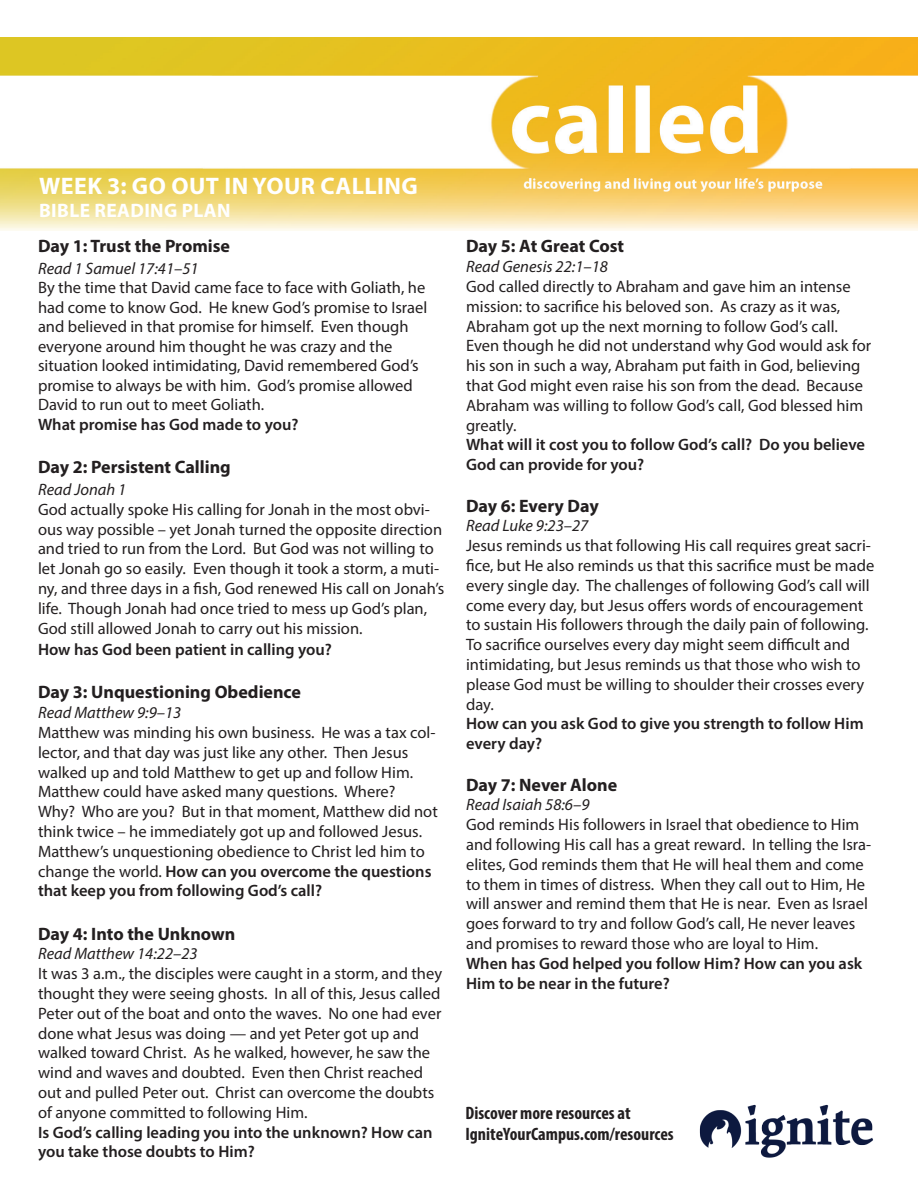
<style>
.page{position:relative;width:918px;height:1188px;background:#fff}
.page>*{position:absolute;margin:0;border:0;box-sizing:border-box;transform-origin:0 0}
.t1{font:700 24px "Myriad Pro";letter-spacing:.02em;color:#fff}
.t2{font:700 19.5px "Myriad Pro";letter-spacing:.02em;color:#fff}
.t3{font:700 18px "Myriad Pro";color:#231f20}
.t4{font:700 condensed 18px "Myriad Pro";color:#231f20}
.t5{font:16.5px/19.8px "Myriad Pro";color:#231f20}
.t6{font:600 16.5px/19.8px "Myriad Pro";color:#231f20}
.t7{font:italic 16.5px "Myriad Pro";color:#231f20}
.s1{font-weight:600}
</style>
<div class="page">
<img style="left:0;top:38px;width:918px;height:193px">
<img style="left:699px;top:1104px;width:174px;height:54px">
<p class="t1" style="left:39px;top:170px;width:380px">WEEK 3: GO OUT IN YOUR CALLING</p>
<p class="t2" style="left:39px;top:198px;width:193px">BIBLE READING PLAN</p>
<p class="t3" style="left:38px;top:234px;width:194px">Day 1: Trust the Promise</p>
<p class="t7" style="left:38px;top:258px;width:162px">Read 1 Samuel 17:41–51</p>
<p class="t5" style="left:38px;top:278px;width:391px;text-align:justify">By the time that David came face to face with Goliath, he had come to know God. He knew God’s promise to Israel and believed in that promise for himself. Even though</p>
<p class="t5" style="left:38px;top:336px;width:356px">everyone around him thought he was crazy and the</p>
<p class="t5" style="left:38px;top:356px;width:382px">situation looked intimidating, David remembered God’s promise to always be with him. God’s promise allowed<br>David to run out to meet Goliath.</p>
<p class="t6" style="left:38px;top:414px;width:262px">What promise has God made to you?</p>
<p class="t3" style="left:38px;top:456px;width:194px">Day 2: Persistent Calling</p>
<p class="t7" style="left:38px;top:479px;width:90px">Read Jonah 1</p>
<p class="t5" style="left:38px;top:499px;width:408px">God actually spoke His calling for Jonah in the most obvi&shy;ous way possible – yet Jonah turned the opposite direction and tried to run from the Lord. But God was not willing to let Jonah go so easily. Even though it took a storm, a muti&shy;ny, and three days in a fish, God renewed His call on Jonah’s life. Though Jonah had once tried to mess up God’s plan, God still allowed Jonah to carry out his mission.</p>
<p class="t6" style="left:38px;top:639px;width:295px">How has God been patient in calling you?</p>
<p class="t3" style="left:38px;top:681px;width:265px">Day 3: Unquestioning Obedience</p>
<p class="t7" style="left:38px;top:702px;width:145px">Read Matthew 9:9–13</p>
<p class="t5" style="left:38px;top:722px;width:399px">Matthew was minding his own business. He was a tax col&shy;lector, and that day was just like any other. Then Jesus</p>
<p class="t5" style="left:38px;top:762px;width:401px">walked up and told Matthew to get up and follow Him.<br>Matthew could have asked many questions. Where?<br>Why? Who are you? But in that moment, Matthew did not think twice – he immediately got up and followed Jesus.<br>Matthew’s unquestioning obedience to Christ led him to change the world. <span class="s1">How can you overcome the questions that keep you from following God’s call?</span></p>
<p class="t3" style="left:38px;top:922px;width:199px">Day 4: Into the Unknown</p>
<p class="t7" style="left:38px;top:944px;width:161px">Read Matthew 14:22–23</p>
<p class="t5" style="left:38px;top:964px;width:406px">It was 3 a.m., the disciples were caught in a storm, and they thought they were seeing ghosts. In all of this, Jesus called Peter out of the boat and onto the waves. No one had ever done what Jesus was doing — and yet Peter got up and walked toward Christ. As he walked, however, he saw the wind and waves and doubted. Even then Christ reached out and pulled Peter out. Christ can overcome the doubts of anyone committed to following Him.</p>
<p class="t6" style="left:38px;top:1122px;width:396px">Is God’s calling leading you into the unknown? How can you take those doubts to Him?</p>
<p class="t3" style="left:466px;top:234px;width:160px">Day 5: At Great Cost</p>
<p class="t7" style="left:466px;top:256px;width:143px">Read Genesis 22:1–18</p>
<p class="t5" style="left:466px;top:276px;width:407px">God called directly to Abraham and gave him an intense mission: to sacrifice his beloved son. As crazy as it was, Abraham got up the next morning to follow God’s call.<br>Even though he did not understand why God would ask for his son in such a way, Abraham put faith in God, believing that God might even raise his son from the dead. Because Abraham was willing to follow God’s call, God blessed him greatly.</p>
<p class="t6" style="left:466px;top:434px;width:401px">What will it cost you to follow God’s call? Do you believe<br>God can provide for you?</p>
<p class="t3" style="left:466px;top:494px;width:134px">Day 6: Every Day</p>
<p class="t7" style="left:466px;top:516px;width:124px">Read Luke 9:23–27</p>
<p class="t5" style="left:466px;top:535px;width:410px">Jesus reminds us that following His call requires great sacri&shy;fice, but He also reminds us that this sacrifice must be made every single day. The challenges of following God’s call will come every day, but Jesus offers words of encouragement to sustain His followers through the daily pain of following.<br>To sacrifice ourselves every day might seem difficult and intimidating, but Jesus reminds us that those who wish to please God must be willing to shoulder their crosses every day.</p>
<p class="t6" style="left:466px;top:713px;width:399px">How can you ask God to give you strength to follow Him every day?</p>
<p class="t3" style="left:466px;top:773px;width:153px">Day 7: Never Alone</p>
<p class="t7" style="left:466px;top:795px;width:125px">Read Isaiah 58:6–9</p>
<p class="t5" style="left:466px;top:814px;width:407px">God reminds His followers in Israel that obedience to Him and following His call has a great reward. In telling the Isra&shy;elites, God reminds them that He will heal them and come to them in times of distress. When they call out to Him, He will answer and remind them that He is near. Even as Israel goes forward to try and follow God’s call, He never leaves and promises to reward those who are loyal to Him.</p>
<p class="t6" style="left:466px;top:953px;width:398px">When has God helped you follow Him? How can you ask<br>Him to be near in the future?</p>
<p class="t4" style="left:465px;top:1102px;width:167px">Discover more resources at</p>
<p class="t4" style="left:465px;top:1123px;width:210px">IgniteYourCampus.com/resources</p>
</div>
